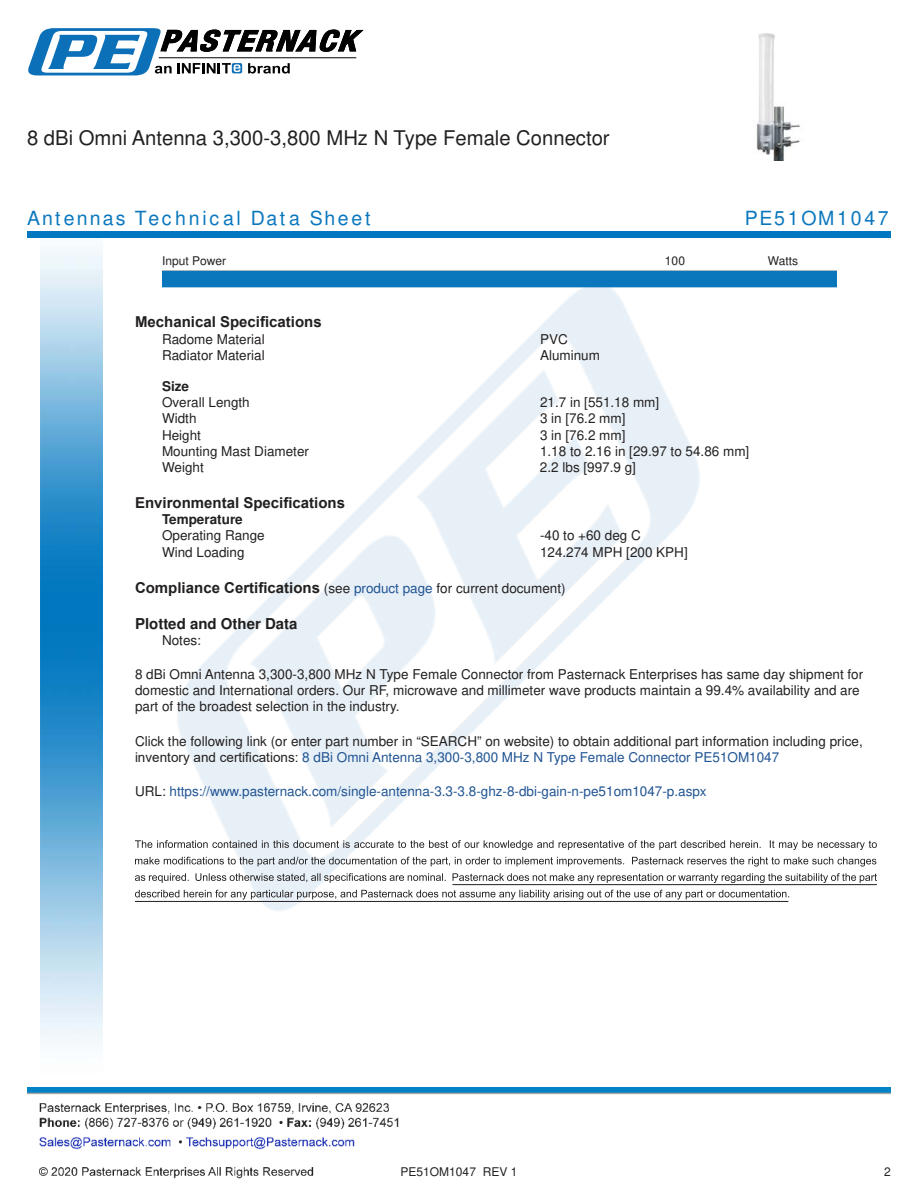
<style>
.page{position:relative;width:918px;height:1188px;background:#fff}
.page>*{position:absolute;margin:0;border:0;box-sizing:border-box;transform-origin:0 0}
.t1{font:20.25px "Arial";color:#221f1f}
.t2{font:900 19.5px "Arial";letter-spacing:.14em;color:#0a77bd}
.t3{font:700 15px "Arial";color:#221f1f}
.t4{font:13.5px/16.2px "Arial";color:#221f1f}
.t5{font:13.5px "Arial";color:#1f5392}
.t6{font:700 13.5px "Arial";color:#221f1f}
.t7{font:12px "Arial";color:#221f1f}
.s1{font-weight:400;font-size:13.5px}
.s2{font-weight:400;font-size:13.5px;color:#1f5392}
.s3{color:#1f5392}
.s4{color:#221f1f}
</style>
<div class="page">
<img style="left:102px;top:246px;width:719px;height:724px">
<img style="left:40px;top:237px;width:62px;height:804px">
<img style="left:39px;top:1103px;width:360px;height:76px">
<img style="left:27px;top:1088px;width:864px;height:7px">
<div style="left:27px;top:231px;width:864px;height:6px;background:#0177c0"></div>
<svg style="left:28px;top:28px;width:336px;height:47px"></svg>
<div style="left:162px;top:271px;width:675px;height:16px;background:#0a77bd"></div>
<svg style="left:135px;top:840px;width:742px;height:10px"></svg>
<svg style="left:135px;top:857px;width:741px;height:10px"></svg>
<svg style="left:135px;top:873px;width:742px;height:10px"></svg>
<svg style="left:135px;top:890px;width:654px;height:10px"></svg>
<hr style="left:453px;top:884px;width:424px;height:1px;background:#221f1f">
<hr style="left:135px;top:901px;width:653px;height:1px;background:#221f1f">
<img style="left:756px;top:33px;width:44px;height:127px">
<h1 class="t1" style="left:27px;top:130px;width:584px">8 dBi Omni Antenna 3,300-3,800 MHz N Type Female Connector</h1>
<h2 class="t2" style="left:27px;top:207px;width:345px">Antennas Technical Data Sheet</h2>
<h2 class="t2" style="left:745px;top:207px;width:145px">PE51OM1047</h2>
<p class="t7" style="left:162px;top:256px;width:66px">Input Power</p>
<p class="t7" style="left:665px;top:256px;width:22px">100</p>
<p class="t7" style="left:768px;top:256px;width:32px">Watts</p>
<p class="t3" style="left:135px;top:312px;width:188px">Mechanical Speci昀椀cations</p>
<p class="t4" style="left:162px;top:332px;width:104px">Radome Material</p>
<p class="t4" style="left:540px;top:332px;width:29px">PVC</p>
<p class="t4" style="left:162px;top:348px;width:104px">Radiator Material</p>
<p class="t4" style="left:540px;top:348px;width:62px">Aluminum</p>
<p class="t6" style="left:162px;top:381px;width:29px">Size</p>
<p class="t4" style="left:162px;top:396px;width:89px">Overall Length</p>
<p class="t4" style="left:540px;top:396px;width:121px">21.7 in [551.18 mm]</p>
<p class="t4" style="left:162px;top:412px;width:36px">Width</p>
<p class="t4" style="left:540px;top:412px;width:87px">3 in [76.2 mm]</p>
<p class="t4" style="left:162px;top:428px;width:41px">Height</p>
<p class="t4" style="left:540px;top:428px;width:87px">3 in [76.2 mm]</p>
<p class="t4" style="left:162px;top:444px;width:149px">Mounting Mast Diameter</p>
<p class="t4" style="left:540px;top:444px;width:211px">1.18 to 2.16 in [29.97 to 54.86 mm]</p>
<p class="t4" style="left:162px;top:460px;width:43px">Weight</p>
<p class="t4" style="left:540px;top:460px;width:98px">2.2 lbs [997.9 g]</p>
<p class="t3" style="left:135px;top:492px;width:212px">Environmental Speci昀椀cations</p>
<p class="t6" style="left:162px;top:514px;width:82px">Temperature</p>
<p class="t4" style="left:162px;top:529px;width:104px">Operating Range</p>
<p class="t4" style="left:540px;top:529px;width:102px">-40 to +60 deg C</p>
<p class="t4" style="left:162px;top:545px;width:84px">Wind Loading</p>
<p class="t4" style="left:540px;top:545px;width:149px">124.274 MPH [200 KPH]</p>
<p class="t3" style="left:135px;top:577px;width:432px">Compliance Certi昀椀cations <span class="s1">(see</span> <span class="s2">product page</span> <span class="s1">for current document)</span></p>
<p class="t3" style="left:135px;top:618px;width:164px">Plotted and Other Data</p>
<p class="t4" style="left:162px;top:633px;width:41px">Notes:</p>
<p class="t4" style="left:135px;top:667px;width:730px">8 dBi Omni Antenna 3,300-3,800 MHz N Type Female Connector from Pasternack Enterprises has same day shipment for domestic and International orders. Our RF, microwave and millimeter wave products maintain a 99.4% availability and are part of the broadest selection in the industry.</p>
<p class="t4" style="left:135px;top:734px;width:729px">Click the following link (or enter part number in “SEARCH” on website) to obtain additional part information including price, inventory and certi昀椀cations: <span class="s3">8 dBi Omni Antenna 3,300-3,800 MHz N Type Female Connector PE51OM1047</span></p>
<p class="t5" style="left:135px;top:786px;width:573px"><span class="s4">URL:</span> https://www.pasternack.com/single-antenna-3.3-3.8-ghz-8-dbi-gain-n-pe51om1047-p.aspx</p>
<p class="t7" style="left:401px;top:1167px;width:118px">PE51OM1047 REV 1</p>
<p class="t7" style="left:884px;top:1167px;width:8px">2</p>
</div>
